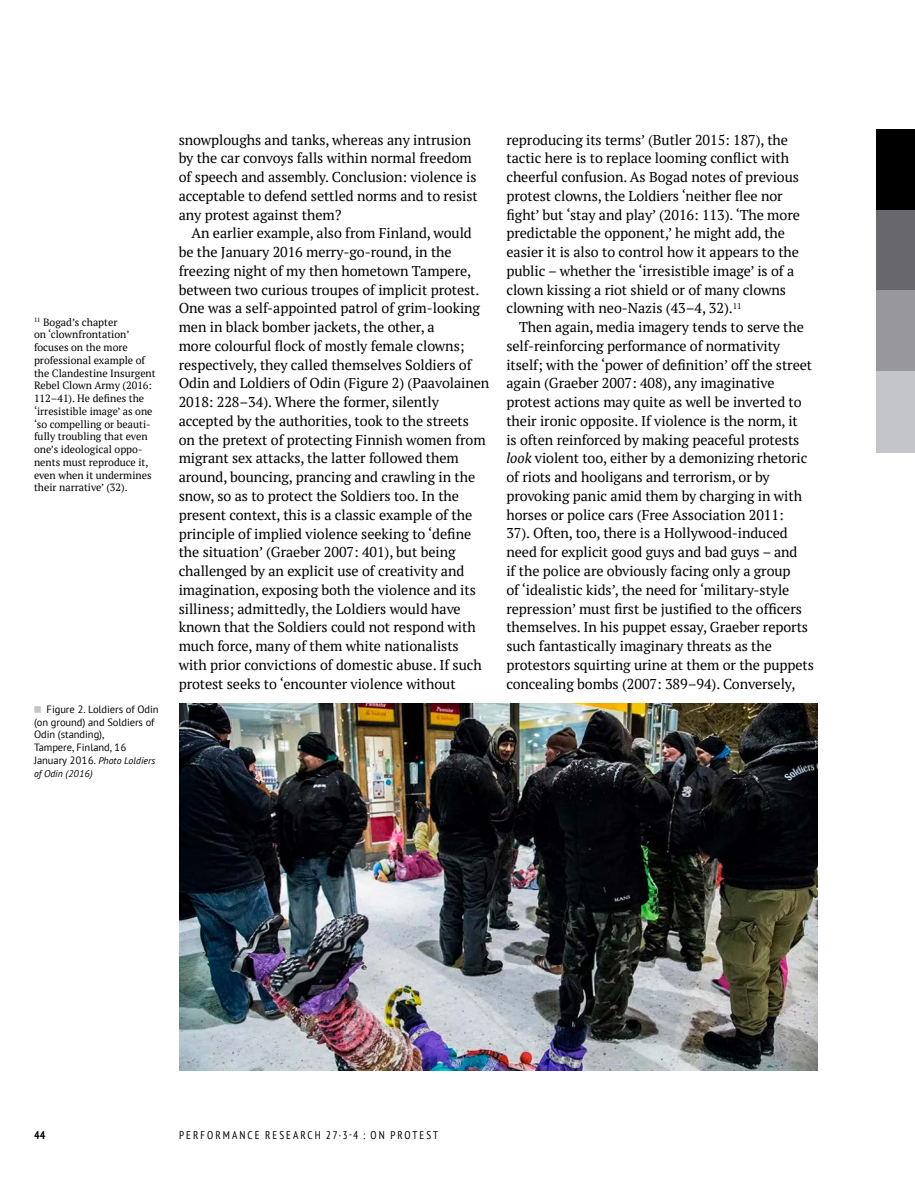
<style>
.page{position:relative;width:915px;height:1191px;background:#fff}
.page>*{position:absolute;margin:0;border:0;box-sizing:border-box;transform-origin:0 0}
.t1{font:14.25px/18.8px "PT Serif";letter-spacing:-.005em;color:#000}
.t2{font:condensed 11.25px "PT Sans";letter-spacing:.18em;color:#000}
.t3{font:700 condensed 11.25px "PT Sans";color:#000}
.t4{font:10.5px/12.8px "PT Serif";color:#000}
.t5{font:10.5px/12.8px "PT Sans";letter-spacing:-.005em;color:#000}
.t6{font:italic 9.75px/12.8px "PT Sans";color:#000}
.s1{font-family:"Instantdecor";font-size:12px;color:#c3c5c8}
.s2{font-style:normal;font-size:10.5px}
.s3{font-style:italic}
</style>
<div class="page">
<div style="left:876px;top:130px;width:38px;height:81px;background:#000"></div>
<div style="left:876px;top:211px;width:38px;height:81px;background:#68676c"></div>
<div style="left:876px;top:290px;width:38px;height:81px;background:#98989c"></div>
<div style="left:876px;top:371px;width:38px;height:81px;background:#c3c5c8"></div>
<img style="left:179px;top:703px;width:637px;height:367px">
<p class="t4" style="left:34px;top:315px;width:123px"><sup>11</sup> Bogad’s chapter<br>on ‘clownfrontation’ focuses on the more professional example of the Clandestine Insurgent<br>Rebel Clown Army (2016:<br>112–41). He defines the ‘irresistible image’ as one ‘so compelling or beauti&shy;fully troubling that even one’s ideological oppo&shy;nents must reproduce it, even when it undermines their narrative’ (32).</p>
<p class="t5" style="left:34px;top:702px;width:126px"><span class="s1">q</span> Figure 2. Loldiers of Odin (on ground) and Soldiers of<br>Odin (standing),<br>Tampere, Finland, 16</p>
<p class="t6" style="left:34px;top:754px;width:123px"><span class="s2">January 2016.</span> Photo Loldiers of Odin (2016)</p>
<p class="t1" style="left:179px;top:130px;width:300px">snowploughs and tanks, whereas any intrusion by the car convoys falls within normal freedom of speech and assembly. Conclusion: violence is acceptable to defend settled norms and to resist any protest against them?</p>
<p class="t1" style="left:179px;top:224px;width:312px;text-indent:13px">An earlier example, also from Finland, would be the January 2016 merry-go-round, in the freezing night of my then hometown Tampere, between two curious troupes of implicit protest.<br>One was a self-appointed patrol of grim-looking men in black bomber jackets, the other, a<br>more colourful flock of mostly female clowns; respectively, they called themselves Soldiers of Odin and Loldiers of Odin (Figure 2) (Paavolainen 2018: 228–34). Where the former, silently accepted by the authorities, took to the streets<br>on the pretext of protecting Finnish women from migrant sex attacks, the latter followed them around, bouncing, prancing and crawling in the snow, so as to protect the Soldiers too. In the present context, this is a classic example of the principle of implied violence seeking to ‘define the situation’ (Graeber 2007: 401), but being challenged by an explicit use of creativity and imagination, exposing both the violence and its silliness; admittedly, the Loldiers would have known that the Soldiers could not respond with much force, many of them white nationalists with prior convictions of domestic abuse. If such protest seeks to ‘encounter violence without</p>
<p class="t1" style="left:506px;top:130px;width:295px">reproducing its terms’ (Butler 2015: 187), the tactic here is to replace looming conflict with cheerful confusion. As Bogad notes of previous protest clowns, the Loldiers ‘neither flee nor fight’ but ‘stay and play’ (2016: 113). ‘The more predictable the opponent,’ he might add, the easier it is also to control how it appears to the public – whether the ‘irresistible image’ is of a clown kissing a riot shield or of many clowns clowning with neo-Nazis (43–4, 32).<sup>11</sup></p>
<p class="t1" style="left:506px;top:317px;width:309px;text-indent:13px">Then again, media imagery tends to serve the self-reinforcing performance of normativity itself; with the ‘power of definition’ off the street again (Graeber 2007: 408), any imaginative protest actions may quite as well be inverted to their ironic opposite. If violence is the norm, it<br>is often reinforced by making peaceful protests <span class="s3">look</span> violent too, either by a demonizing rhetoric of riots and hooligans and terrorism, or by provoking panic amid them by charging in with horses or police cars (Free Association 2011:<br>37). Often, too, there is a Hollywood-induced need for explicit good guys and bad guys – and<br>if the police are obviously facing only a group<br>of ‘idealistic kids’, the need for ‘military-style repression’ must first be justified to the officers themselves. In his puppet essay, Graeber reports such fantastically imaginary threats as the protestors squirting urine at them or the puppets concealing bombs (2007: 389–94). Conversely,</p>
<p class="t3" style="left:34px;top:1127px;width:13px">44</p>
<p class="t2" style="left:179px;top:1128px;width:260px">PERFORMANCE RESEARCH 27·3-4 : ON PROTEST</p>
</div>
